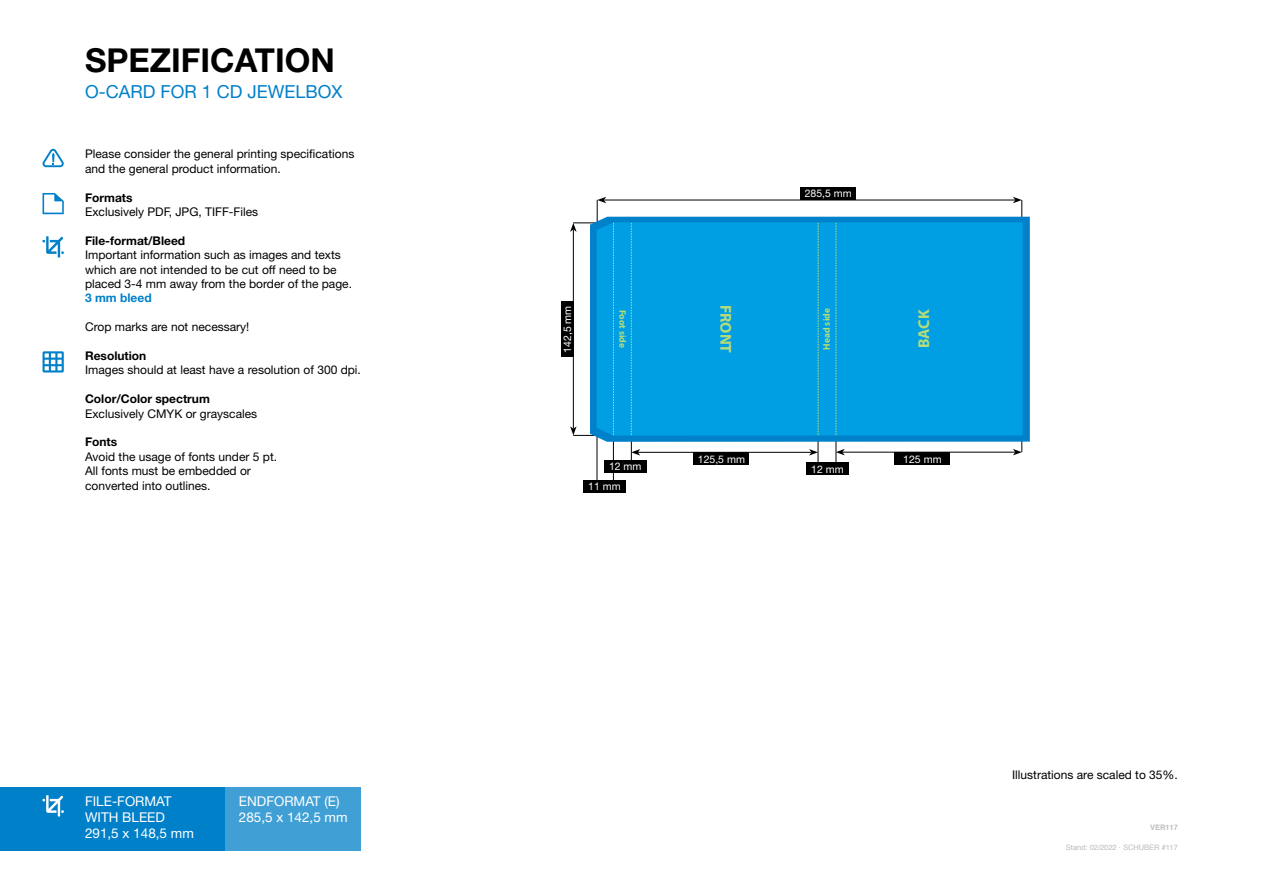
<style>
.page{position:relative;width:1263px;height:893px;background:#fff}
.page>*{position:absolute;margin:0;border:0;box-sizing:border-box;transform-origin:0 0}
.t1{font:700 33px "Helvetica Neue";color:#000}
.t2{font:18px "Helvetica Neue";color:#0080c9}
.t3{font:700 15.75px "Myriad Pro";color:#b5dc79}
.t4{font:13.5px/16.2px "Helvetica Neue";color:#fff}
.t5{font:12px/14.4px "Helvetica Neue";color:#000}
.t6{font:700 12px "Helvetica Neue";color:#000}
.t7{font:700 12px "Helvetica Neue";color:#0080c9}
.t8{font:10.5px "Helvetica Neue";color:#fff}
.t9{font:700 9.45px "Myriad Pro";color:#b5dc79}
.t10{font:7.5px "Helvetica";color:#bcbcbc}
.t11{font:700 7.5px "Helvetica";color:#bcbcbc}
</style>
<div class="page">
<hr style="left:1021px;top:200px;width:1px;height:40px;background:#000">
<hr style="left:597px;top:200px;width:1px;height:40px;background:#000">
<hr style="left:836px;top:435px;width:1px;height:30px;background:#000">
<hr style="left:573px;top:229px;width:1px;height:200px;background:#000">
<svg style="left:570px;top:223px;width:7px;height:9px"></svg>
<svg style="left:570px;top:426px;width:7px;height:9px"></svg>
<hr style="left:573px;top:222px;width:41px;height:1px;background:#000">
<hr style="left:573px;top:435px;width:40px;height:1px;background:#000">
<hr style="left:597px;top:413px;width:1px;height:76px;background:#000">
<div style="left:561px;top:302px;width:12px;height:55px;background:#000"></div>
<div style="left:694px;top:452px;width:55px;height:13px;background:#000"></div>
<hr style="left:613px;top:435px;width:1px;height:54px;background:#000">
<hr style="left:818px;top:435px;width:1px;height:30px;background:#000">
<hr style="left:638px;top:452px;width:173px;height:1px;background:#000">
<svg style="left:809px;top:449px;width:9px;height:7px"></svg>
<hr style="left:842px;top:452px;width:173px;height:1px;background:#000">
<svg style="left:1013px;top:442px;width:9px;height:13px"></svg>
<svg style="left:836px;top:449px;width:9px;height:6px"></svg>
<div style="left:895px;top:452px;width:55px;height:13px;background:#000"></div>
<div style="left:806px;top:462px;width:43px;height:13px;background:#000"></div>
<div style="left:604px;top:460px;width:42px;height:13px;background:#000"></div>
<div style="left:583px;top:480px;width:43px;height:13px;background:#000"></div>
<svg style="left:590px;top:217px;width:440px;height:225px;background:#0786cc"></svg>
<div style="left:597px;top:223px;width:425px;height:212px;background:#009fe3"></div>
<svg style="left:613px;top:223px;width:1px;height:212px"></svg>
<svg style="left:631px;top:223px;width:9px;height:237px;background:#18a3da"></svg>
<svg style="left:818px;top:223px;width:1px;height:212px"></svg>
<svg style="left:836px;top:223px;width:1px;height:212px"></svg>
<hr style="left:604px;top:200px;width:411px;height:1px;background:#000">
<svg style="left:1013px;top:197px;width:9px;height:6px"></svg>
<svg style="left:597px;top:197px;width:9px;height:6px"></svg>
<div style="left:801px;top:187px;width:55px;height:13px;background:#000"></div>
<div style="left:0;top:787px;width:225px;height:63px;background:#0080c9"></div>
<div style="left:225px;top:787px;width:136px;height:63px;background:#40a0d6"></div>
<svg style="left:43px;top:795px;width:21px;height:21px"></svg>
<svg style="left:43px;top:351px;width:21px;height:21px"></svg>
<svg style="left:43px;top:236px;width:21px;height:22px"></svg>
<svg style="left:43px;top:193px;width:21px;height:21px"></svg>
<svg style="left:43px;top:149px;width:21px;height:18px"></svg>
<h1 class="t1" style="left:85px;top:40px;width:251px">SPEZIFICATION</h1>
<h2 class="t2" style="left:85px;top:81px;width:259px">O-CARD FOR 1 CD JEWELBOX</h2>
<p class="t5" style="left:85px;top:147px;width:271px">Please consider the general printing specifications and the general product information.</p>
<p class="t6" style="left:85px;top:190px;width:49px">Formats</p>
<p class="t5" style="left:85px;top:204px;width:175px">Exclusively PDF, JPG, TIFF-Files</p>
<p class="t6" style="left:85px;top:233px;width:102px">File-format/Bleed</p>
<p class="t5" style="left:85px;top:247px;width:268px">Important information such as images and texts which are not intended to be cut off need to be placed 3-4 mm away from the border of the page.</p>
<p class="t7" style="left:85px;top:291px;width:68px">3 mm bleed</p>
<p class="t5" style="left:85px;top:319px;width:166px">Crop marks are not necessary!</p>
<p class="t6" style="left:85px;top:348px;width:63px">Resolution</p>
<p class="t5" style="left:85px;top:363px;width:277px">Images should at least have a resolution of 300 dpi.</p>
<p class="t6" style="left:85px;top:391px;width:126px">Color/Color spectrum</p>
<p class="t5" style="left:85px;top:406px;width:174px">Exclusively CMYK or grayscales</p>
<p class="t6" style="left:85px;top:435px;width:34px">Fonts</p>
<p class="t5" style="left:85px;top:449px;width:194px">Avoid the usage of fonts under 5 pt.<br>All fonts must be embedded or converted into outlines.</p>
<p class="t4" style="left:85px;top:793px;width:110px">FILE-FORMAT<br>WITH BLEED<br>291,5 x 148,5 mm</p>
<p class="t4" style="left:239px;top:793px;width:110px">ENDFORMAT (E)<br>285,5 x 142,5 mm</p>
<p class="t8" style="left:805px;top:187px;width:49px">285,5 mm</p>
<p class="t8" style="left:561px;top:353px;width:49px;rotate:-90deg">142,5 mm</p>
<h3 class="t3" style="left:736px;top:305px;width:50px;rotate:90deg">FRONT</h3>
<p class="t9" style="left:629px;top:310px;width:40px;rotate:90deg">Foot side</p>
<p class="t9" style="left:820px;top:350px;width:43px;rotate:-90deg">Head side</p>
<h3 class="t3" style="left:914px;top:348px;width:40px;rotate:-90deg">BACK</h3>
<p class="t8" style="left:698px;top:453px;width:49px">125,5 mm</p>
<p class="t8" style="left:903px;top:453px;width:40px">125 mm</p>
<p class="t8" style="left:609px;top:460px;width:34px">12 mm</p>
<p class="t8" style="left:811px;top:463px;width:34px">12 mm</p>
<p class="t8" style="left:588px;top:480px;width:34px">11 mm</p>
<p class="t5" style="left:1012px;top:767px;width:167px">Illustrations are scaled to 35%.</p>
<p class="t11" style="left:1150px;top:822px;width:29px">VER117</p>
<p class="t10" style="left:1066px;top:842px;width:114px">Stand: 02/2022 · SCHUBER #117</p>
</div>
